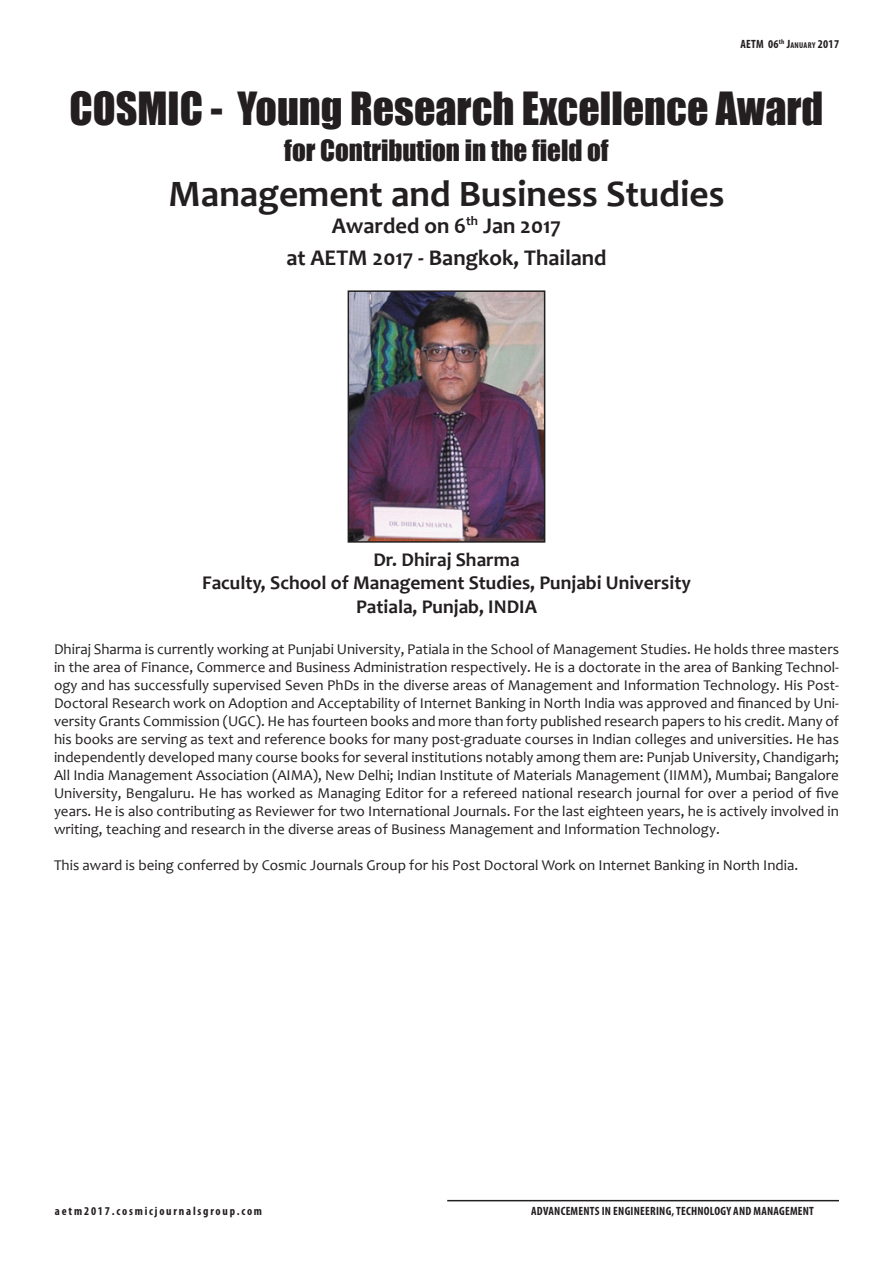
<style>
.page{position:relative;width:893px;height:1263px;background:#fff}
.page>*{position:absolute;margin:0;border:0;box-sizing:border-box;transform-origin:0 0}
.t1{font:42px "Impact";color:#231f20}
.t2{font:700 37.5px "Candara";color:#231f20}
.t3{font:27px "Impact";color:#231f20}
.t4{font:700 22.5px/32.4px "Candara";color:#231f20;text-align:center}
.t5{font:700 19.5px/23.4px "Candara";color:#231f20;text-align:center}
.t6{font:15px/18px "Candara";color:#231f20;text-align:justify}
.t7{font:700 condensed 12px "Myriad Pro";letter-spacing:.02em;color:#231f20}
.t8{font:700 condensed 12px "Myriad Pro";letter-spacing:.15em;color:#231f20}
.t9{font:700 condensed 12px "Myriad Pro";letter-spacing:.02em;color:#231f20}
.s1{font-size:8.4px}
.s2{font-stretch:normal;font-size:18px;color:#fff}
.s3{font-size:18px;color:#fff}
</style>
<div class="page">
<hr style="left:447px;top:1200px;width:392px;height:1px;background:#231f20">
<img style="left:351px;top:293px;width:191px;height:247px">
<div style="left:348px;top:290px;width:197px;height:253px;border:2px solid #231f20"></div>
<p class="t9" style="left:740px;top:37px;width:100px">AETM 06<sup>TH</sup> J<span class="s1">ANUARY</span> 2017</p>
<h1 class="t1" style="left:70px;top:75px;width:755px">COSMIC - Young Research Excellence Award</h1>
<h3 class="t3" style="left:284px;top:129px;width:326px">for Contribution in the field of</h3>
<h2 class="t2" style="left:169px;top:170px;width:557px">Management and Business Studies</h2>
<h3 class="t4" style="left:286px;top:209px;width:322px">Awarded on 6<sup>th</sup> Jan 2017<br>at AETM 2017 - Bangkok, Thailand</h3>
<h3 class="t5" style="left:202px;top:548px;width:490px">Dr. Dhiraj Sharma<br>Faculty, School of Management Studies, Punjabi University<br>Patiala, Punjab, INDIA</h3>
<p class="t6" style="left:54px;top:640px;width:786px">Dhiraj Sharma is currently working at Punjabi University, Patiala in the School of Management Studies. He holds three masters in the area of Finance, Commerce and Business Administration respectively. He is a doctorate in the area of Banking Technol&shy;ogy and has successfully supervised Seven PhDs in the diverse areas of Management and Information Technology. His Post-Doctoral Research work on Adoption and Acceptability of Internet Banking in North India was approved and financed by Uni&shy;versity Grants Commission (UGC). He has fourteen books and more than forty published research papers to his credit. Many of his books are serving as text and reference books for many post-graduate courses in Indian colleges and universities. He has independently developed many course books for several institutions notably among them are: Punjab University, Chandigarh; All India Management Association (AIMA), New Delhi; Indian Institute of Materials Management (IIMM), Mumbai; Bangalore University, Bengaluru. He has worked as Managing Editor for a refereed national research journal for over a period of five years. He is also contributing as Reviewer for two International Journals. For the last eighteen years, he is actively involved in writing, teaching and research in the diverse areas of Business Management and Information Technology.</p>
<p class="t6" style="left:54px;top:856px;width:746px">This award is being conferred by Cosmic Journals Group for his Post Doctoral Work on Internet Banking in North India.</p>
<p class="t8" style="left:55px;top:1203px;width:209px">AETM2017.COSMICJOURNALSGROUP.COM</p>
<p class="t7" style="left:500px;top:1203px;width:340px"><span class="s2">31</span> ADVANCEMENTS IN ENGINEERING, TECHNOLOGY AND MANAGEMENT <span class="s3">31</span></p>
</div>
